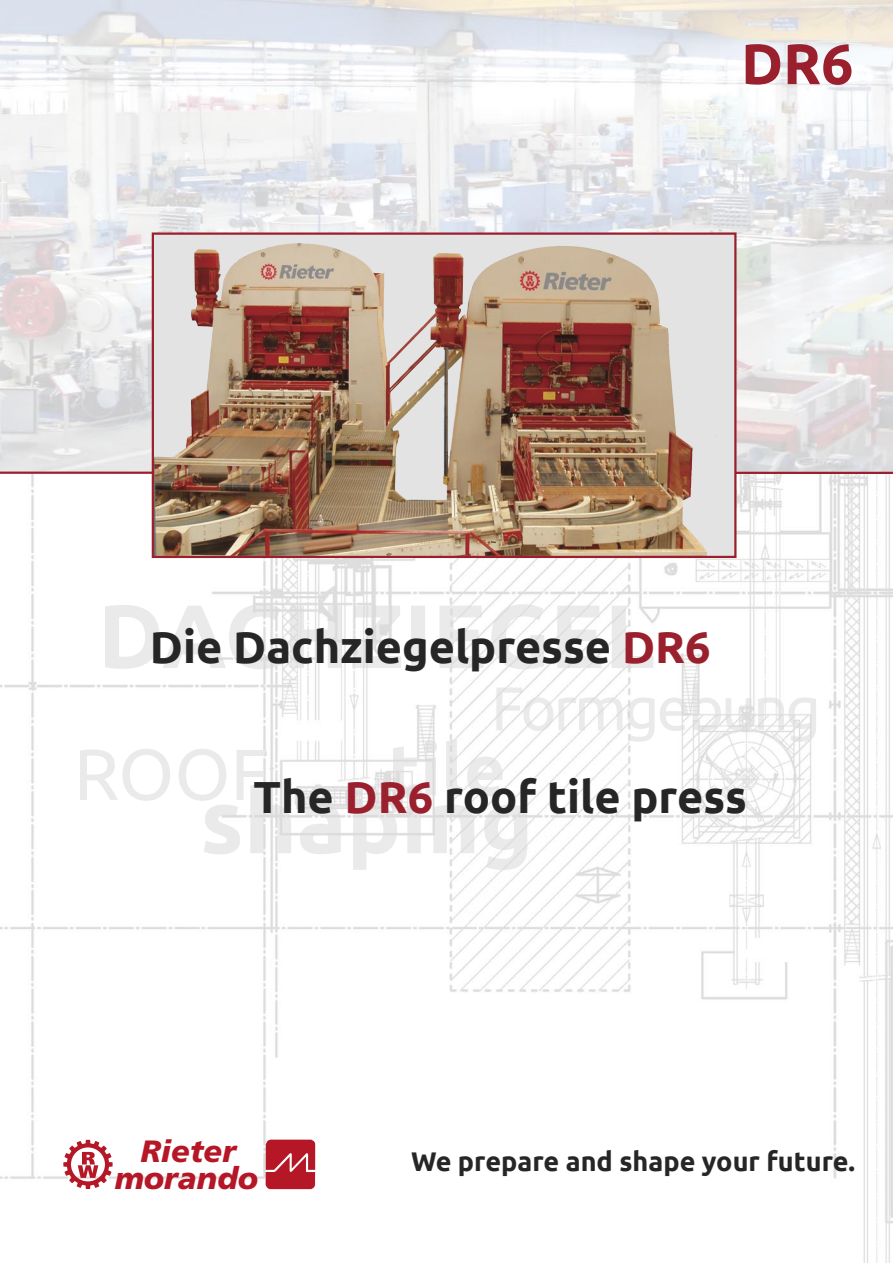
<style>
.page{position:relative;width:893px;height:1263px;background:#fff}
.page>*{position:absolute;margin:0;border:0;box-sizing:border-box;transform-origin:0 0}
.t1{font:700 57px "Ubuntu";color:#9b202e}
.t2{font:700 45px "Ubuntu";color:#272627}
.t3{font:italic 900 30.75px "Frutiger";color:#b51726}
.t4{font:700 27px "Ubuntu";color:#272627}
.s1{color:#9b202e}
</style>
<div class="page">
<img style="left:0;top:474px;width:893px;height:789px">
<img style="left:0;top:0;width:893px;height:470px">
<img style="left:0;top:470px;width:893px;height:2px">
<hr style="left:0;top:472px;width:893px;height:2px;background:#9b202e">
<img style="left:155px;top:235px;width:578px;height:320px">
<img style="left:155px;top:243px;width:173px;height:214px">
<div style="left:152px;top:232px;width:584px;height:326px;border:2px solid #9b202e"></div>
<img style="left:105px;top:604px;width:548px;height:65px">
<img style="left:496px;top:682px;width:217px;height:60px">
<img style="left:204px;top:783px;width:323px;height:87px">
<img style="left:80px;top:749px;width:187px;height:52px">
<img style="left:393px;top:739px;width:110px;height:57px">
<img style="left:404px;top:784px;width:16px;height:12px">
<svg style="left:63px;top:1140px;width:50px;height:49px"></svg>
<svg style="left:266px;top:1139px;width:49px;height:50px;background:#bc2e3c"></svg>
<p class="t1" style="left:741px;top:31px;width:114px">DR6</p>
<p class="t2" style="left:150px;top:621px;width:562px">Die Dachziegelpresse <span class="s1">DR6</span></p>
<p class="t2" style="left:253px;top:771px;width:495px">The <span class="s1">DR6</span> roof tile press</p>
<p class="t3" style="left:140px;top:1139px;width:97px">Rieter</p>
<p class="t3" style="left:115px;top:1166px;width:145px">morando</p>
<p class="t4" style="left:411px;top:1146px;width:446px">We prepare and shape your future.</p>
</div>
